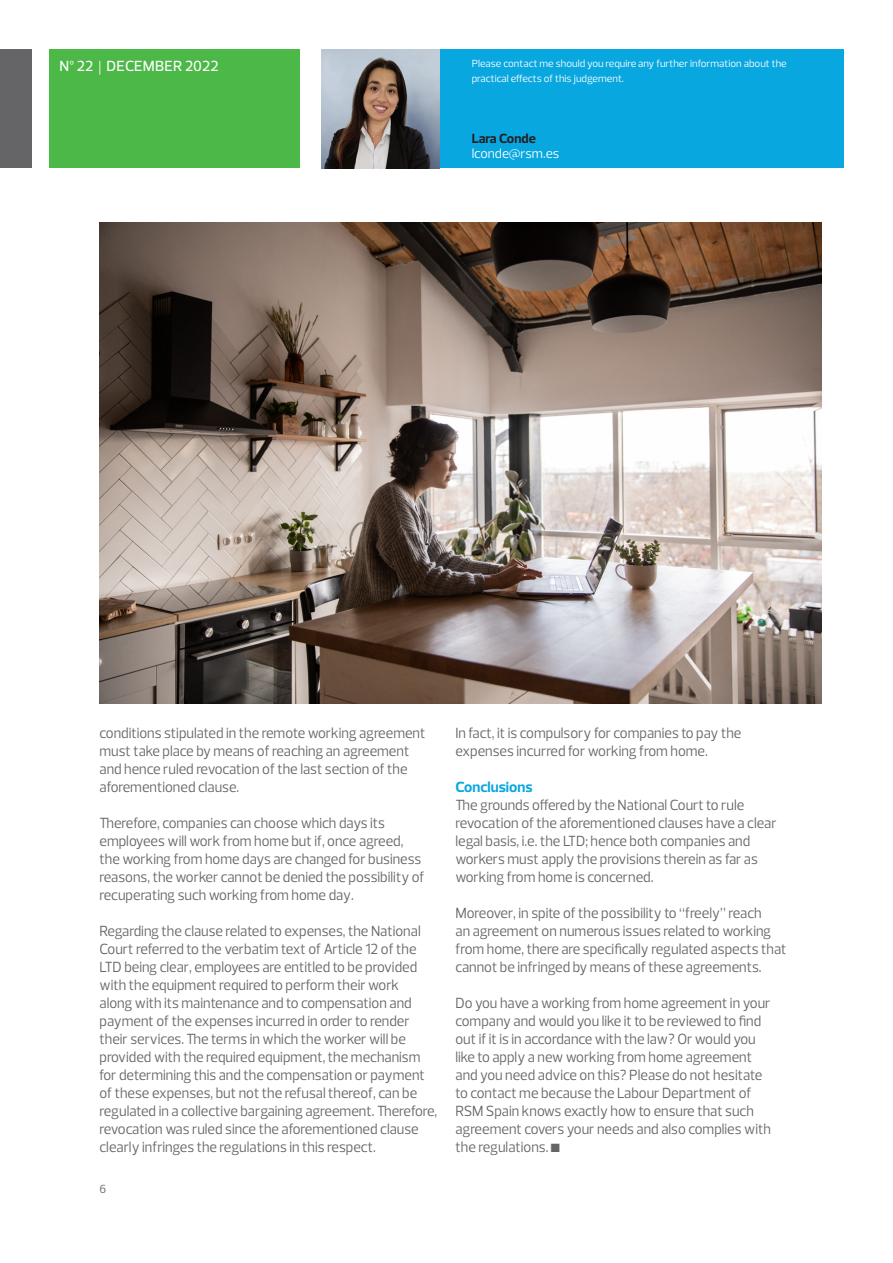
<style>
.page{position:relative;width:893px;height:1263px;background:#fff}
.page>*{position:absolute;margin:0;border:0;box-sizing:border-box;transform-origin:0 0}
.Power_of_being_under{font:15px/18px "Prelo";color:#656568;scale:.95 1}
.Division_Tagline{font:500 15px "Prelo";letter-spacing:.005em;color:#fff}
.Power_of_being_under-2{font:700 15px "Prelo";color:#08a7e0}
.Power_of_being_under-3{font:13.5px "Prelo";color:#fff}
.Power_of_being_under-4{font:700 13.5px "Prelo";color:#231f20}
.t1{font:12px "Prelo";color:#656568}
.Power_of_being_under-5{font:10.5px/15px "Prelo";color:#fff}
.s1{font-family:"Baskerville";font-weight:400}
</style>
<div class="page">
<div style="left:50px;top:50px;width:250px;height:118px;background:#4cb848"></div>
<div style="left:0;top:50px;width:31px;height:118px;background:#656568"></div>
<div style="left:425px;top:50px;width:419px;height:118px;background:#08a7e0"></div>
<img style="left:321px;top:50px;width:119px;height:118px">
<img style="left:99px;top:223px;width:722px;height:480px">
<p class="Division_Tagline" style="left:60px;top:57px;width:161px">Nº 22 <span class="s1">|</span> DECEMBER 2022</p>
<p class="Power_of_being_under-5" style="left:472px;top:56px;width:317px">Please contact me should you require any further information about the practical effects of this judgement.</p>
<p class="Power_of_being_under-4" style="left:472px;top:130px;width:66px">Lara Conde</p>
<p class="Power_of_being_under-3" style="left:472px;top:145px;width:89px">lconde@rsm.es</p>
<p class="Power_of_being_under" style="left:99px;top:724px;width:345px">conditions stipulated in the remote working agreement must take place by means of reaching an agreement and hence ruled revocation of the last section of the aforementioned clause.</p>
<p class="Power_of_being_under" style="left:99px;top:814px;width:344px">Therefore, companies can choose which days its employees will work from home but if, once agreed, the working from home days are changed for business reasons, the worker cannot be denied the possibility of recuperating such working from home day.</p>
<p class="Power_of_being_under" style="left:99px;top:922px;width:357px">Regarding the clause related to expenses, the National Court referred to the verbatim text of Article 12 of the LTD being clear, employees are entitled to be provided with the equipment required to perform their work<br>along with its maintenance and to compensation and payment of the expenses incurred in order to render their services. The terms in which the worker will be provided with the required equipment, the mechanism for determining this and the compensation or payment of these expenses, but not the refusal thereof, can be regulated in a collective bargaining agreement. Therefore, revocation was ruled since the aforementioned clause clearly infringes the regulations in this respect.</p>
<p class="t1" style="left:99px;top:1181px;width:8px">6</p>
<p class="Power_of_being_under" style="left:455px;top:724px;width:303px">In fact, it is compulsory for companies to pay the expenses incurred for working from home.</p>
<p class="Power_of_being_under-2" style="left:455px;top:778px;width:79px">Conclusions</p>
<p class="Power_of_being_under" style="left:455px;top:796px;width:340px">The grounds offered by the National Court to rule revocation of the aforementioned clauses have a clear legal basis, i.e. the LTD; hence both companies and workers must apply the provisions therein as far as working from home is concerned.</p>
<p class="Power_of_being_under" style="left:455px;top:904px;width:350px">Moreover, in spite of the possibility to “freely” reach<br>an agreement on numerous issues related to working from home, there are specifically regulated aspects that cannot be infringed by means of these agreements.</p>
<p class="Power_of_being_under" style="left:455px;top:994px;width:334px">Do you have a working from home agreement in your company and would you like it to be reviewed to find out if it is in accordance with the law? Or would you like to apply a new working from home agreement and you need advice on this? Please do not hesitate to contact me because the Labour Department of RSM Spain knows exactly how to ensure that such agreement covers your needs and also complies with the regulations. ■</p>
</div>
